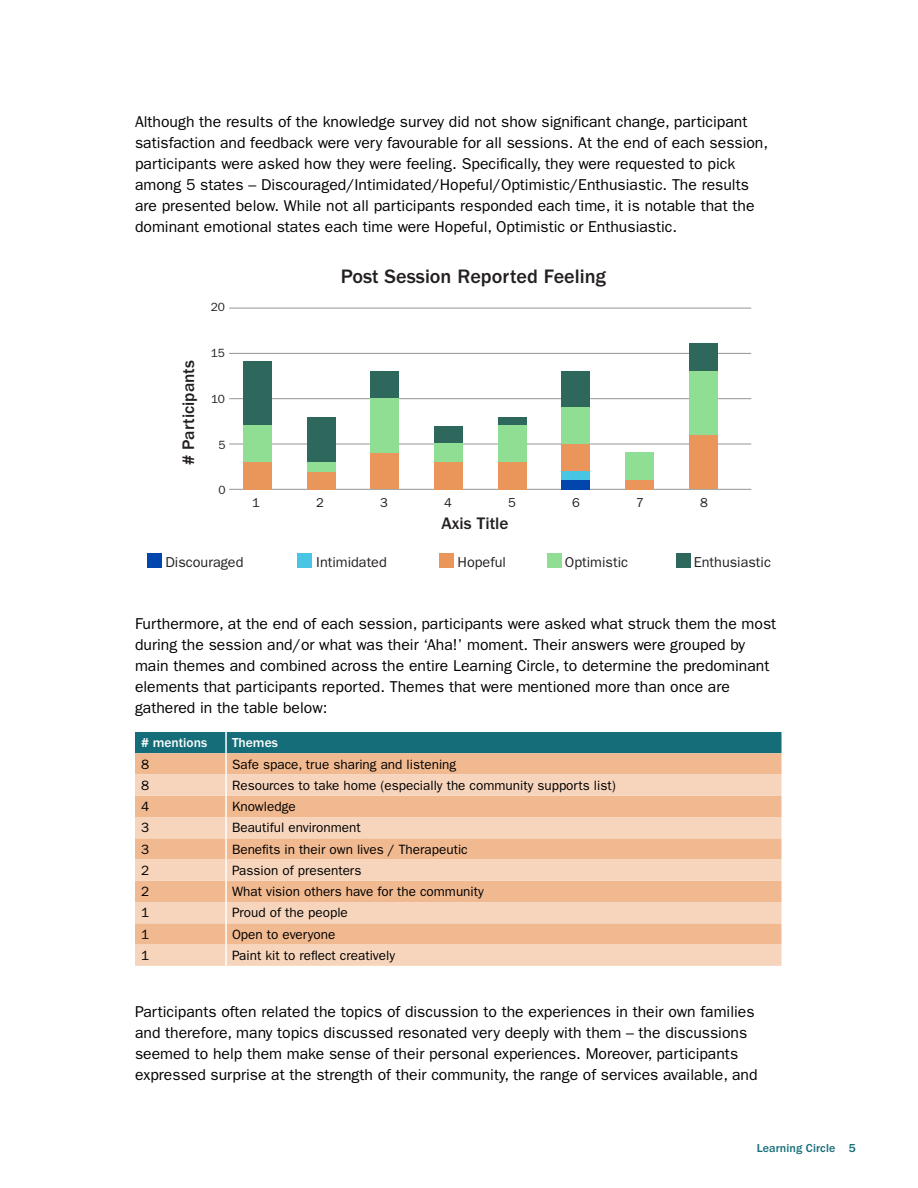
<style>
.page{position:relative;width:918px;height:1188px;background:#fff}
.page>*{position:absolute;margin:0;border:0;box-sizing:border-box;transform-origin:0 0}
.t1{font:500 20.1px "ITC Franklin Gothic Std";color:#231f20}
.t2{font:500 17.25px "ITC Franklin Gothic Std";color:#231f20}
.t3{font:15.75px/21px "ITC Franklin Gothic Std";color:#000}
.t4{font:14.4px "ITC Franklin Gothic Std";color:#231f20}
.t5{font:13.5px "ITC Franklin Gothic Std";color:#000}
.t6{font:500 13.5px "ITC Franklin Gothic Std";color:#fff}
.t7{font:12.9px "ITC Franklin Gothic Std";color:#231f20}
.t8{font:500 12px "ITC Franklin Gothic Std";letter-spacing:.01em;color:#156d7a}
.t9{font:12px "ITC Franklin Gothic Std";color:#231f20}
</style>
<div class="page">
<hr style="left:229px;top:308px;width:522px;height:1px;background:#929497">
<hr style="left:229px;top:489px;width:522px;height:1px;background:#929497">
<hr style="left:229px;top:444px;width:522px;height:1px;background:#929497">
<hr style="left:229px;top:398px;width:522px;height:1px;background:#929497">
<hr style="left:229px;top:353px;width:522px;height:1px;background:#929497">
<div style="left:243px;top:362px;width:29px;height:63px;background:#2e675c"></div>
<div style="left:243px;top:462px;width:29px;height:27px;background:#ea9559"></div>
<div style="left:243px;top:425px;width:29px;height:37px;background:#90de94"></div>
<div style="left:307px;top:417px;width:28px;height:45px;background:#2e675c"></div>
<div style="left:307px;top:471px;width:28px;height:18px;background:#ea9559"></div>
<div style="left:307px;top:462px;width:28px;height:9px;background:#90de94"></div>
<div style="left:370px;top:371px;width:29px;height:28px;background:#2e675c"></div>
<div style="left:370px;top:453px;width:29px;height:36px;background:#ea9559"></div>
<div style="left:370px;top:399px;width:29px;height:54px;background:#90de94"></div>
<div style="left:434px;top:426px;width:29px;height:17px;background:#2e675c"></div>
<div style="left:434px;top:462px;width:29px;height:27px;background:#ea9559"></div>
<div style="left:434px;top:443px;width:29px;height:19px;background:#90de94"></div>
<div style="left:498px;top:417px;width:28px;height:8px;background:#2e675c"></div>
<div style="left:498px;top:462px;width:28px;height:27px;background:#ea9559"></div>
<div style="left:498px;top:425px;width:28px;height:37px;background:#90de94"></div>
<div style="left:689px;top:343px;width:29px;height:28px;background:#2e675c"></div>
<div style="left:689px;top:434px;width:29px;height:55px;background:#ea9559"></div>
<div style="left:689px;top:371px;width:29px;height:63px;background:#90de94"></div>
<div style="left:625px;top:480px;width:29px;height:9px;background:#ea9559"></div>
<div style="left:625px;top:453px;width:29px;height:27px;background:#90de94"></div>
<div style="left:562px;top:371px;width:28px;height:36px;background:#2e675c"></div>
<div style="left:562px;top:407px;width:28px;height:37px;background:#90de94"></div>
<div style="left:562px;top:444px;width:28px;height:27px;background:#ea9559"></div>
<div style="left:562px;top:471px;width:28px;height:9px;background:#47c5e3"></div>
<div style="left:562px;top:480px;width:28px;height:9px;background:#0046ad"></div>
<div style="left:147px;top:553px;width:14px;height:15px;background:#0046ad"></div>
<div style="left:298px;top:553px;width:14px;height:15px;background:#47c5e3"></div>
<div style="left:440px;top:553px;width:14px;height:15px;background:#ea9559"></div>
<div style="left:547px;top:553px;width:15px;height:15px;background:#90de94"></div>
<div style="left:676px;top:553px;width:14px;height:15px;background:#2e675c"></div>
<div style="left:135px;top:732px;width:647px;height:21px;background:#156d7a"></div>
<svg style="left:135px;top:753px;width:647px;height:22px;background:#f0ba93"></svg>
<svg style="left:135px;top:775px;width:647px;height:191px;background:#f4c9a9"></svg>
<hr style="left:225px;top:732px;width:2px;height:21px;background:#fff">
<hr style="left:225px;top:753px;width:2px;height:22px;background:#fff">
<hr style="left:225px;top:775px;width:2px;height:21px;background:#fff">
<hr style="left:225px;top:796px;width:2px;height:21px;background:#fff">
<hr style="left:225px;top:817px;width:2px;height:21px;background:#fff">
<hr style="left:225px;top:838px;width:2px;height:22px;background:#fff">
<hr style="left:225px;top:860px;width:2px;height:21px;background:#fff">
<hr style="left:225px;top:881px;width:2px;height:21px;background:#fff">
<hr style="left:225px;top:902px;width:2px;height:21px;background:#fff">
<hr style="left:225px;top:923px;width:2px;height:22px;background:#fff">
<hr style="left:225px;top:945px;width:2px;height:21px;background:#fff">
<p class="t3" style="left:135px;top:111px;width:635px">Although the results of the knowledge survey did not show significant change, participant satisfaction and feedback were very favourable for all sessions. At the end of each session, participants were asked how they were feeling. Specifically, they were requested to pick among 5 states – Discouraged/Intimidated/Hopeful/Optimistic/Enthusiastic. The results are presented below. While not all participants responded each time, it is notable that the dominant emotional states each time were Hopeful, Optimistic or Enthusiastic.</p>
<p class="t1" style="left:341px;top:265px;width:267px">Post Session Reported Feeling</p>
<p class="t9" style="left:211px;top:300px;width:16px">20</p>
<p class="t2" style="left:179px;top:465px;width:106px;rotate:-90deg"># Participants</p>
<p class="t9" style="left:211px;top:346px;width:16px">15</p>
<p class="t9" style="left:211px;top:392px;width:15px">10</p>
<p class="t9" style="left:218px;top:438px;width:9px">5</p>
<p class="t9" style="left:218px;top:483px;width:9px">0</p>
<p class="t7" style="left:252px;top:495px;width:9px">1</p>
<p class="t7" style="left:316px;top:495px;width:9px">2</p>
<p class="t7" style="left:380px;top:495px;width:9px">3</p>
<p class="t7" style="left:444px;top:495px;width:9px">4</p>
<p class="t7" style="left:508px;top:495px;width:9px">5</p>
<p class="t7" style="left:572px;top:495px;width:9px">6</p>
<p class="t7" style="left:636px;top:495px;width:9px">7</p>
<p class="t7" style="left:700px;top:495px;width:9px">8</p>
<p class="t2" style="left:442px;top:514px;width:69px">Axis Title</p>
<p class="t4" style="left:165px;top:554px;width:80px">Discouraged</p>
<p class="t4" style="left:316px;top:554px;width:72px">Intimidated</p>
<p class="t4" style="left:458px;top:554px;width:50px">Hopeful</p>
<p class="t4" style="left:565px;top:554px;width:65px">Optimistic</p>
<p class="t4" style="left:694px;top:554px;width:79px">Enthusiastic</p>
<p class="t3" style="left:135px;top:613px;width:643px">Furthermore, at the end of each session, participants were asked what struck them the most during the session and/or what was their ‘Aha!’ moment. Their answers were grouped by main themes and combined across the entire Learning Circle, to determine the predominant elements that participants reported. Themes that were mentioned more than once are gathered in the table below:</p>
<p class="t6" style="left:141px;top:735px;width:68px"># mentions</p>
<p class="t6" style="left:232px;top:735px;width:47px">Themes</p>
<p class="t5" style="left:141px;top:756px;width:10px">8</p>
<p class="t5" style="left:232px;top:756px;width:226px">Safe space, true sharing and listening</p>
<p class="t5" style="left:141px;top:777px;width:10px">8</p>
<p class="t5" style="left:232px;top:777px;width:385px">Resources to take home (especially the community supports list)</p>
<p class="t5" style="left:141px;top:799px;width:10px">4</p>
<p class="t5" style="left:232px;top:799px;width:65px">Knowledge</p>
<p class="t5" style="left:141px;top:820px;width:10px">3</p>
<p class="t5" style="left:232px;top:820px;width:130px">Beautiful environment</p>
<p class="t5" style="left:141px;top:841px;width:10px">3</p>
<p class="t5" style="left:232px;top:841px;width:237px">Benefits in their own lives / Therapeutic</p>
<p class="t5" style="left:141px;top:862px;width:10px">2</p>
<p class="t5" style="left:232px;top:862px;width:131px">Passion of presenters</p>
<p class="t5" style="left:141px;top:884px;width:10px">2</p>
<p class="t5" style="left:232px;top:884px;width:253px">What vision others have for the community</p>
<p class="t5" style="left:141px;top:905px;width:10px">1</p>
<p class="t5" style="left:232px;top:905px;width:117px">Proud of the people</p>
<p class="t5" style="left:141px;top:926px;width:10px">1</p>
<p class="t5" style="left:232px;top:926px;width:105px">Open to everyone</p>
<p class="t5" style="left:141px;top:948px;width:10px">1</p>
<p class="t5" style="left:232px;top:948px;width:165px">Paint kit to reflect creatively</p>
<p class="t3" style="left:135px;top:1001px;width:624px">Participants often related the topics of discussion to the experiences in their own families and therefore, many topics discussed resonated very deeply with them – the discussions seemed to help them make sense of their personal experiences. Moreover, participants expressed surprise at the strength of their community, the range of services available, and</p>
<p class="t8" style="left:757px;top:1141px;width:101px">Learning Circle 5</p>
</div>
